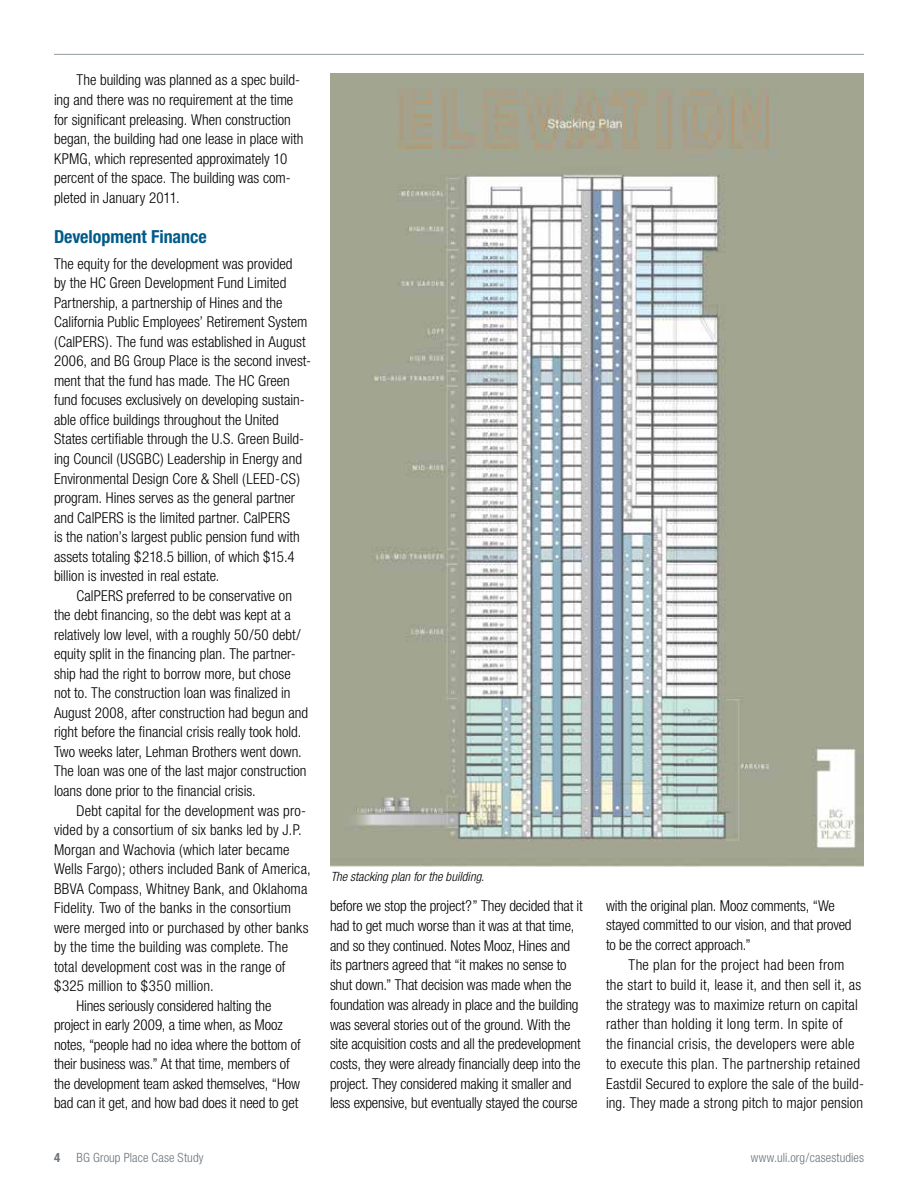
<style>
.page{position:relative;width:918px;height:1188px;background:#fff}
.page>*{position:absolute;margin:0;border:0;box-sizing:border-box;transform-origin:0 0}
.t1{font:700 condensed 18px "Helvetica Neue";color:#005b89}
.t2{font:300 condensed 15px/19.5px "Helvetica Neue";color:#000}
.t3{font:300 condensed 12.75px "Helvetica Neue";letter-spacing:.01em;color:#6a747b}
.t4{font:italic 300 condensed 12.75px "Helvetica Neue";letter-spacing:.005em;color:#000}
.t5{font:700 condensed 12.75px "Helvetica Neue";color:#6a747b}
</style>
<div class="page">
<hr style="left:54px;top:54px;width:810px;height:1px;background:#949ca1">
<img style="left:330px;top:73px;width:534px;height:794px">
<p class="t2" style="left:54px;top:70px;width:251px;text-indent:22px">The building was planned as a spec build&shy;ing and there was no requirement at the time for significant preleasing. When construction began, the building had one lease in place with KPMG, which represented approximately 10 percent of the space. The building was com&shy;pleted in January 2011.</p>
<p class="t1" style="left:54px;top:226px;width:154px">Development Finance</p>
<p class="t2" style="left:54px;top:254px;width:259px">The equity for the development was provided<br>by the HC Green Development Fund Limited Partnership, a partnership of Hines and the California Public Employees’ Retirement System (CalPERS). The fund was established in August 2006, and BG Group Place is the second invest&shy;ment that the fund has made. The HC Green fund focuses exclusively on developing sustain&shy;able office buildings throughout the United States certifiable through the U.S. Green Build&shy;ing Council (USGBC) Leadership in Energy and Environmental Design Core &amp; Shell (LEED-CS) program. Hines serves as the general partner and CalPERS is the limited partner. CalPERS<br>is the nation’s largest public pension fund with assets totaling $218.5 billion, of which $15.4 billion is invested in real estate.</p>
<p class="t2" style="left:54px;top:586px;width:256px;text-indent:22px">CalPERS preferred to be conservative on the debt financing, so the debt was kept at a relatively low level, with a roughly 50/50 debt/ equity split in the financing plan. The partner&shy;ship had the right to borrow more, but chose not to. The construction loan was finalized in August 2008, after construction had begun and right before the financial crisis really took hold.<br>Two weeks later, Lehman Brothers went down.<br>The loan was one of the last major construction loans done prior to the financial crisis.</p>
<p class="t2" style="left:76px;top:800px;width:231px">Debt capital for the development was pro-</p>
<p class="t2" style="left:54px;top:820px;width:249px">vided by a consortium of six banks led by J.P.</p>
<p class="t2" style="left:54px;top:839px;width:237px">Morgan and Wachovia (which later became</p>
<p class="t2" style="left:54px;top:859px;width:258px">Wells Fargo); others included Bank of America,</p>
<p class="t2" style="left:54px;top:878px;width:255px">BBVA Compass, Whitney Bank, and Oklahoma</p>
<p class="t2" style="left:54px;top:898px;width:239px">Fidelity. Two of the banks in the consortium</p>
<p class="t2" style="left:54px;top:918px;width:256px">were merged into or purchased by other banks</p>
<p class="t2" style="left:54px;top:937px;width:236px">by the time the building was complete. The</p>
<p class="t2" style="left:54px;top:957px;width:233px">total development cost was in the range of</p>
<p class="t2" style="left:54px;top:976px;width:161px">$325 million to $350 million.</p>
<p class="t2" style="left:76px;top:996px;width:196px">Hines seriously considered halting the</p>
<p class="t2" style="left:54px;top:1015px;width:230px">project in early 2009, a time when, as Mooz</p>
<p class="t2" style="left:54px;top:1035px;width:248px">notes, “people had no idea where the bottom of</p>
<p class="t2" style="left:54px;top:1054px;width:237px">their business was.” At that time, members of</p>
<p class="t2" style="left:54px;top:1074px;width:248px">the development team asked themselves, “How</p>
<p class="t2" style="left:54px;top:1093px;width:246px">bad can it get, and how bad does it need to get</p>
<p class="t4" style="left:331px;top:870px;width:155px">The stacking plan for the building.</p>
<p class="t2" style="left:330px;top:896px;width:254px">before we stop the project?” They decided that it had to get much worse than it was at that time, and so they continued. Notes Mooz, Hines and its partners agreed that “it makes no sense to shut down.” That decision was made when the foundation was already in place and the building was several stories out of the ground. With the site acquisition costs and all the predevelopment costs, they were already financially deep into the project. They considered making it smaller and less expensive, but eventually stayed the course</p>
<p class="t2" style="left:606px;top:895px;width:247px">with the original plan. Mooz comments, “We stayed committed to our vision, and that proved to be the correct approach.”</p>
<p class="t2" style="left:606px;top:955px;width:259px;text-indent:22px">The plan for the project had been from the start to build it, lease it, and then sell it, as the strategy was to maximize return on capital rather than holding it long term. In spite of<br>the financial crisis, the developers were able to execute this plan. The partnership retained Eastdil Secured to explore the sale of the build&shy;ing. They made a strong pitch to major pension</p>
<p class="t5" style="left:54px;top:1150px;width:8px">4</p>
<p class="t3" style="left:77px;top:1150px;width:129px">BG Group Place Case Study</p>
<p class="t3" style="left:751px;top:1150px;width:115px">www.uli.org/casestudies</p>
</div>
